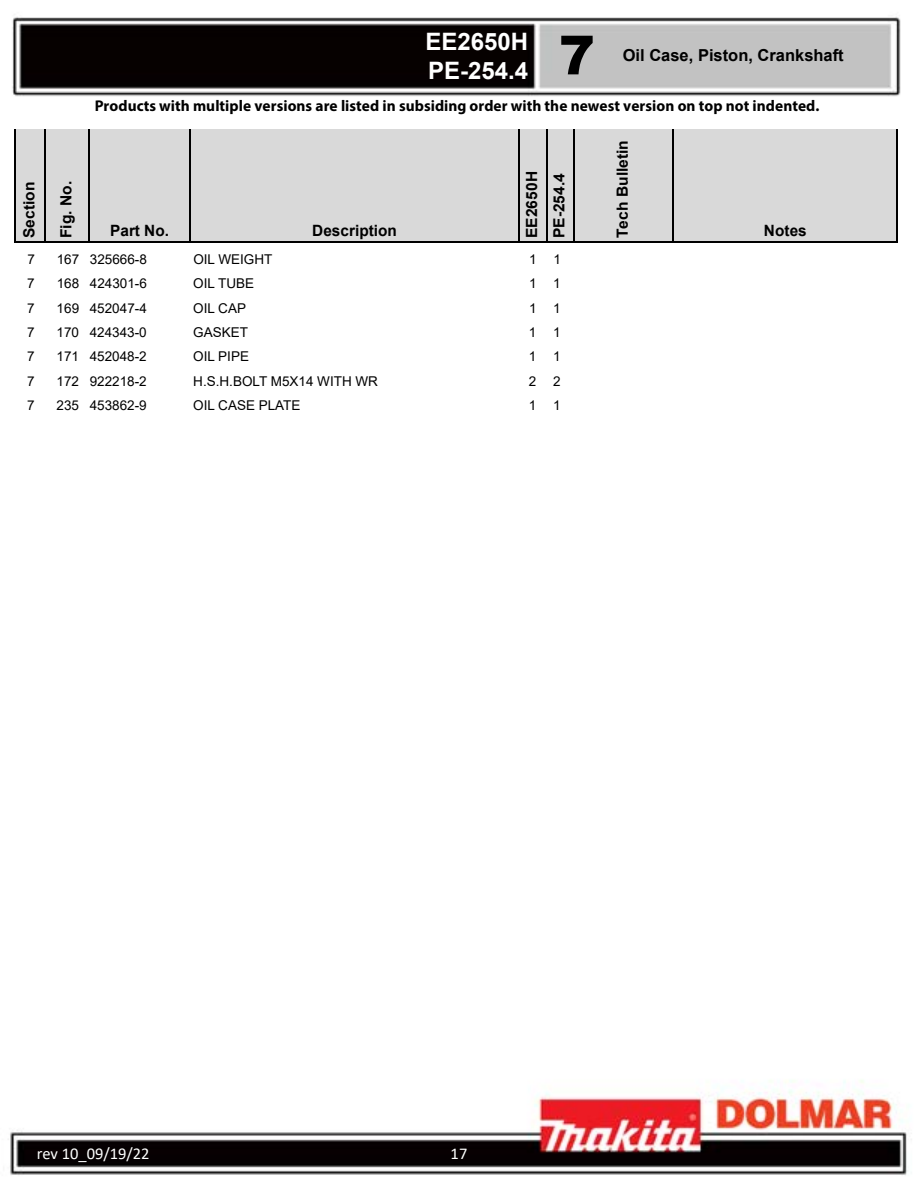
<style>
.page{position:relative;width:918px;height:1188px;background:#fff}
.page>*{position:absolute;margin:0;border:0;box-sizing:border-box;transform-origin:0 0}
.t1{font:900 54px "Arial";color:#000}
.t2{font:700 24px/28.8px "Arial";color:#fff}
.t3{font:700 16.5px "Arial";color:#000}
.t4{font:16.5px "Calibri";color:#fff}
.t5{font:700 15.6px "Myriad Pro";letter-spacing:.005em;color:#000}
.t6{font:700 15.6px "Arial";letter-spacing:.005em;color:#000}
.t7{font:700 15.45px "Arial";letter-spacing:.005em;color:#000}
.t8{font:13.5px "Arial";color:#000}
</style>
<div class="page">
<img style="left:8px;top:17px;width:900px;height:1158px">
<div style="left:16px;top:129px;width:882px;height:113px;background:#d9d9d9"></div>
<hr style="left:15px;top:129px;width:1px;height:114px;background:#000">
<hr style="left:44px;top:129px;width:2px;height:114px;background:#000">
<hr style="left:88px;top:129px;width:2px;height:114px;background:#000">
<hr style="left:189px;top:129px;width:2px;height:114px;background:#000">
<hr style="left:518px;top:129px;width:2px;height:114px;background:#000">
<hr style="left:546px;top:129px;width:1px;height:114px;background:#000">
<hr style="left:573px;top:129px;width:2px;height:114px;background:#000">
<hr style="left:673px;top:129px;width:1px;height:114px;background:#000">
<hr style="left:897px;top:129px;width:1px;height:114px;background:#000">
<hr style="left:16px;top:241px;width:882px;height:2px;background:#000">
<h2 class="t2" style="left:426px;top:28px;width:104px">EE2650H<br>PE-254.4</h2>
<h1 class="t1" style="left:559px;top:16px;width:38px">7</h1>
<p class="t3" style="left:623px;top:44px;width:222px">Oil Case, Piston, Crankshaft</p>
<p class="t7" style="left:18px;top:238px;width:58px;rotate:-90deg">Section</p>
<p class="t7" style="left:55px;top:238px;width:59px;rotate:-90deg">Fig. No.</p>
<p class="t5" style="left:95px;top:96px;width:726px">Products with multiple versions are listed in subsiding order with the newest version on top not indented.</p>
<p class="t6" style="left:110px;top:220px;width:61px">Part No.</p>
<p class="t6" style="left:312px;top:220px;width:86px">Description</p>
<p class="t7" style="left:521px;top:238px;width:69px;rotate:-90deg">EE2650H</p>
<p class="t7" style="left:548px;top:238px;width:67px;rotate:-90deg">PE-254.4</p>
<p class="t7" style="left:612px;top:238px;width:100px;rotate:-90deg">Tech Bulletin</p>
<p class="t6" style="left:764px;top:220px;width:44px">Notes</p>
<p class="t8" style="left:27px;top:250px;width:9px">7</p>
<p class="t8" style="left:57px;top:250px;width:92px">167 325666-8</p>
<p class="t8" style="left:193px;top:250px;width:81px">OIL WEIGHT</p>
<p class="t8" style="left:529px;top:250px;width:33px">1 1</p>
<p class="t8" style="left:27px;top:274px;width:9px">7</p>
<p class="t8" style="left:57px;top:274px;width:92px">168 424301-6</p>
<p class="t8" style="left:193px;top:274px;width:62px">OIL TUBE</p>
<p class="t8" style="left:529px;top:274px;width:33px">1 1</p>
<p class="t8" style="left:27px;top:299px;width:9px">7</p>
<p class="t8" style="left:57px;top:299px;width:92px">169 452047-4</p>
<p class="t8" style="left:193px;top:299px;width:54px">OIL CAP</p>
<p class="t8" style="left:529px;top:299px;width:33px">1 1</p>
<p class="t8" style="left:27px;top:323px;width:9px">7</p>
<p class="t8" style="left:57px;top:323px;width:92px">170 424343-0</p>
<p class="t8" style="left:193px;top:323px;width:56px">GASKET</p>
<p class="t8" style="left:529px;top:323px;width:33px">1 1</p>
<p class="t8" style="left:27px;top:347px;width:9px">7</p>
<p class="t8" style="left:57px;top:347px;width:92px">171 452048-2</p>
<p class="t8" style="left:193px;top:347px;width:57px">OIL PIPE</p>
<p class="t8" style="left:529px;top:347px;width:33px">1 1</p>
<p class="t8" style="left:27px;top:372px;width:9px">7</p>
<p class="t8" style="left:57px;top:372px;width:92px">172 922218-2</p>
<p class="t8" style="left:193px;top:372px;width:186px">H.S.H.BOLT M5X14 WITH WR</p>
<p class="t8" style="left:529px;top:372px;width:33px">2 2</p>
<p class="t8" style="left:27px;top:396px;width:9px">7</p>
<p class="t8" style="left:57px;top:396px;width:92px">235 453862-9</p>
<p class="t8" style="left:193px;top:396px;width:109px">OIL CASE PLATE</p>
<p class="t8" style="left:529px;top:396px;width:33px">1 1</p>
<p class="t4" style="left:37px;top:1142px;width:114px">rev 10_09/19/22</p>
<p class="t4" style="left:451px;top:1142px;width:18px">17</p>
</div>
